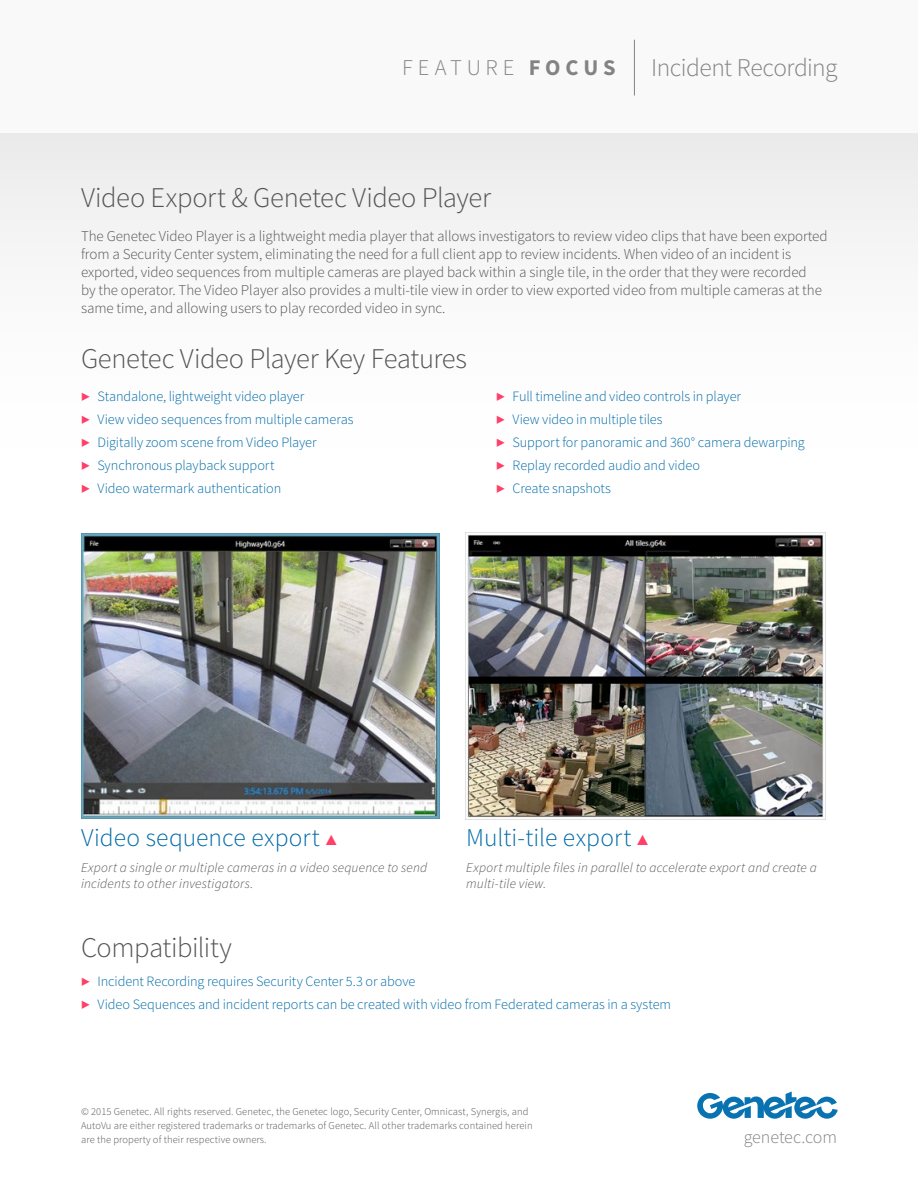
<style>
.page{position:relative;width:918px;height:1188px;background:#fff}
.page>*{position:absolute;margin:0;border:0;box-sizing:border-box;transform-origin:0 0}
.Section_Title{font:300 28.5px "Source Sans Pro";letter-spacing:-.015em;color:#545454}
.Diagram-Caption_Titl{font:300 25.5px "Source Sans Pro";letter-spacing:.005em;color:#006ba7}
.FF_Title{font:300 25.5px "Source Sans Pro";letter-spacing:-.02em;color:#838383}
.t1{font:300 22.5px "Source Sans Pro";letter-spacing:.21em;color:#838383}
.Copyright_Info_Text{font:300 18px "Source Sans Pro";letter-spacing:-.005em;color:#838383}
.Body_text{font:300 15px/18px "Source Sans Pro";letter-spacing:-.005em;color:#545454}
.t2{font:300 14.25px "Source Sans Pro";letter-spacing:-.005em;color:#006ba7}
.Diagram-Caption_Text{font:italic 300 13.5px/16.5px "Source Sans Pro";letter-spacing:.01em;color:#545454}
.Copyright_Info_Text-2{font:300 10.5px/14.2px "Source Sans Pro";letter-spacing:.01em;color:#545454}
.s1{font-weight:700}
.s2{font-weight:600;font-size:15px;color:#ff3f67}
.s3{font-size:21px;color:#ff3f67}
</style>
<div class="page">
<div style="left:0;top:104px;width:918px;height:1084px;background:linear-gradient(to bottom,#f6f6f6,#fff)"></div>
<div style="left:0;top:0;width:918px;height:133px;background:#f9f9f9"></div>
<img style="left:465px;top:533px;width:361px;height:286px">
<svg style="left:697px;top:1092px;width:141px;height:27px"></svg>
<hr style="left:634px;top:40px;width:1px;height:56px;background:#838383">
<img style="left:82px;top:534px;width:357px;height:284px">
<p class="t1" style="left:402px;top:54px;width:215px">FEATURE <span class="s1">FOCUS</span></p>
<p class="FF_Title" style="left:651px;top:52px;width:188px">Incident Recording</p>
<p class="Section_Title" style="left:81px;top:180px;width:412px">Video Export &amp; Genetec Video Player</p>
<p class="Body_text" style="left:81px;top:227px;width:748px">The Genetec Video Player is a lightweight media player that allows investigators to review video clips that have been exported from a Security Center system, eliminating the need for a full client app to review incidents. When video of an incident is exported, video sequences from multiple cameras are played back within a single tile, in the order that they were recorded<br>by the operator. The Video Player also provides a multi-tile view in order to view exported video from multiple cameras at the same time, and allowing users to play recorded video in sync.</p>
<p class="Section_Title" style="left:81px;top:342px;width:388px">Genetec Video Player Key Features</p>
<p class="t2" style="left:81px;top:388px;width:225px"><span class="s2">▶</span> Standalone, lightweight video player</p>
<p class="t2" style="left:81px;top:411px;width:274px"><span class="s2">▶</span> View video sequences from multiple cameras</p>
<p class="t2" style="left:81px;top:434px;width:237px"><span class="s2">▶</span> Digitally zoom scene from Video Player</p>
<p class="t2" style="left:81px;top:457px;width:195px"><span class="s2">▶</span> Synchronous playback support</p>
<p class="t2" style="left:81px;top:480px;width:202px"><span class="s2">▶</span> Video watermark authentication</p>
<p class="t2" style="left:496px;top:388px;width:246px"><span class="s2">▶</span> Full timeline and video controls in player</p>
<p class="t2" style="left:496px;top:411px;width:168px"><span class="s2">▶</span> View video in multiple tiles</p>
<p class="t2" style="left:496px;top:434px;width:310px"><span class="s2">▶</span> Support for panoramic and 360° camera dewarping</p>
<p class="t2" style="left:496px;top:457px;width:205px"><span class="s2">▶</span> Replay recorded audio and video</p>
<p class="t2" style="left:496px;top:480px;width:116px"><span class="s2">▶</span> Create snapshots</p>
<p class="Diagram-Caption_Titl" style="left:81px;top:822px;width:258px">Video sequence export <span class="s3">▲</span></p>
<p class="Diagram-Caption_Text" style="left:81px;top:859px;width:348px">Export a single or multiple cameras in a video sequence to send incidents to other investigators.</p>
<p class="Diagram-Caption_Titl" style="left:466px;top:822px;width:184px">Multi-tile export <span class="s3">▲</span></p>
<p class="Diagram-Caption_Text" style="left:466px;top:859px;width:352px">Export multiple files in parallel to accelerate export and create a multi-tile view.</p>
<p class="Section_Title" style="left:81px;top:930px;width:153px">Compatibility</p>
<p class="t2" style="left:81px;top:973px;width:336px"><span class="s2">▶</span> Incident Recording requires Security Center 5.3 or above</p>
<p class="t2" style="left:81px;top:996px;width:592px"><span class="s2">▶</span> Video Sequences and incident reports can be created with video from Federated cameras in a system</p>
<p class="Copyright_Info_Text-2" style="left:81px;top:1104px;width:453px">© 2015 Genetec. All rights reserved. Genetec, the Genetec logo, Security Center, Omnicast, Synergis, and<br>AutoVu are either registered trademarks or trademarks of Genetec. All other trademarks contained herein are the property of their respective owners.</p>
<p class="Copyright_Info_Text" style="left:744px;top:1126px;width:95px">genetec.com</p>
</div>
